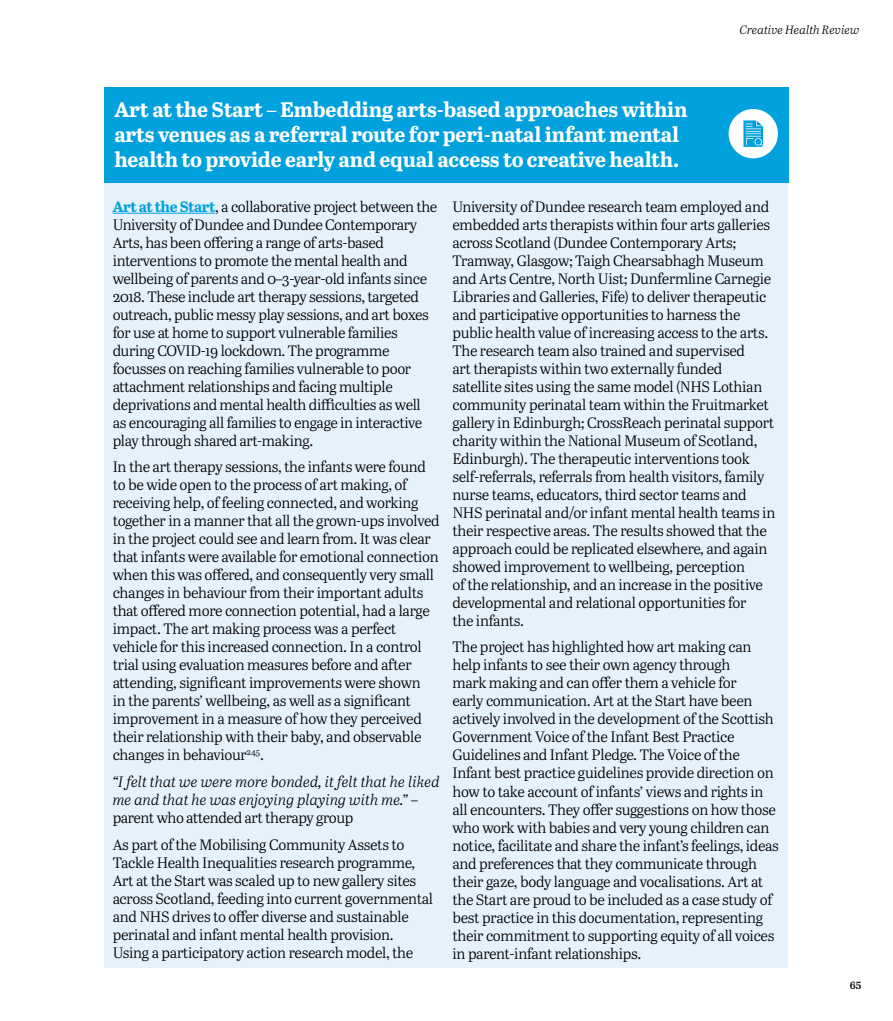
<style>
.page{position:relative;width:893px;height:1021px;background:#fff}
.page>*{position:absolute;margin:0;border:0;box-sizing:border-box;transform-origin:0 0}
.t1{font:700 21px/25.2px "Abril Text";letter-spacing:-.01em;color:#fff}
.t2{font:15px/18px "Abril Text Lt";letter-spacing:-.02em;color:#000}
.t3{font:italic 15px/18px "Abril Text Lt";color:#000}
.t4{font:italic 12px "Abril Text Lt";letter-spacing:-.005em;color:#000}
.t5{font:600 10.5px "Abril Text";color:#000}
.s1{font-family:"Abril Text";font-weight:700;color:#00a1dc}
.s2{font-style:normal}
</style>
<div class="page">
<div style="left:104px;top:183px;width:684px;height:784px;background:#e5f1fb"></div>
<hr style="left:113px;top:213px;width:102px;height:1px;background:#00a1dc">
<div style="left:104px;top:87px;width:685px;height:96px;background:#00a1dc"></div>
<svg style="left:729px;top:109px;width:49px;height:49px"></svg>
<h1 class="t1" style="left:114px;top:96px;width:575px">Art at the Start – Embedding arts-based approaches within arts venues as a referral route for peri-natal infant mental health to provide early and equal access to creative health.</h1>
<p class="t4" style="left:740px;top:21px;width:121px">Creative Health Review</p>
<p class="t2" style="left:113px;top:197px;width:326px"><span class="s1">Art at the Start</span>, a collaborative project between the University of Dundee and Dundee Contemporary Arts, has been offering a range of arts-based interventions to promote the mental health and wellbeing of parents and 0–3-year-old infants since 2018. These include art therapy sessions, targeted outreach, public messy play sessions, and art boxes for use at home to support vulnerable families during COVID-19 lockdown. The programme focusses on reaching families vulnerable to poor attachment relationships and facing multiple deprivations and mental health difficulties as well as encouraging all families to engage in interactive play through shared art-making.</p>
<p class="t2" style="left:113px;top:457px;width:329px">In the art therapy sessions, the infants were found to be wide open to the process of art making, of receiving help, of feeling connected, and working together in a manner that all the grown-ups involved in the project could see and learn from. It was clear that infants were available for emotional connection when this was offered, and consequently very small changes in behaviour from their important adults that offered more connection potential, had a large impact. The art making process was a perfect vehicle for this increased connection. In a control trial using evaluation measures before and after attending, significant improvements were shown<br>in the parents’ wellbeing, as well as a significant improvement in a measure of how they perceived their relationship with their baby, and observable changes in behaviour<sup>245</sup>.</p>
<p class="t3" style="left:113px;top:772px;width:328px">“I felt that we were more bonded, it felt that he liked me and that he was enjoying playing with me.” <span class="s2">– parent who attended art therapy group</span></p>
<p class="t2" style="left:113px;top:834px;width:322px">As part of the Mobilising Community Assets to Tackle Health Inequalities research programme, Art at the Start was scaled up to new gallery sites across Scotland, feeding into current governmental and NHS drives to offer diverse and sustainable perinatal and infant mental health provision.<br>Using a participatory action research model, the</p>
<p class="t2" style="left:452px;top:197px;width:324px">University of Dundee research team employed and embedded arts therapists within four arts galleries across Scotland (Dundee Contemporary Arts; Tramway, Glasgow; Taigh Chearsabhagh Museum and Arts Centre, North Uist; Dunfermline Carnegie Libraries and Galleries, Fife) to deliver therapeutic and participative opportunities to harness the public health value of increasing access to the arts.<br>The research team also trained and supervised<br>art therapists within two externally funded satellite sites using the same model (NHS Lothian community perinatal team within the Fruitmarket gallery in Edinburgh; CrossReach perinatal support charity within the National Museum of Scotland, Edinburgh). The therapeutic interventions took self-referrals, referrals from health visitors, family nurse teams, educators, third sector teams and NHS perinatal and/or infant mental health teams in their respective areas. The results showed that the approach could be replicated elsewhere, and again showed improvement to wellbeing, perception<br>of the relationship, and an increase in the positive developmental and relational opportunities for<br>the infants.</p>
<p class="t2" style="left:452px;top:637px;width:328px">The project has highlighted how art making can help infants to see their own agency through<br>mark making and can offer them a vehicle for<br>early communication. Art at the Start have been actively involved in the development of the Scottish Government Voice of the Infant Best Practice Guidelines and Infant Pledge. The Voice of the Infant best practice guidelines provide direction on how to take account of infants’ views and rights in all encounters. They offer suggestions on how those who work with babies and very young children can notice, facilitate and share the infant’s feelings, ideas and preferences that they communicate through their gaze, body language and vocalisations. Art at the Start are proud to be included as a case study of best practice in this documentation, representing their commitment to supporting equity of all voices in parent-infant relationships.</p>
<p class="t5" style="left:850px;top:977px;width:13px">65</p>
</div>
